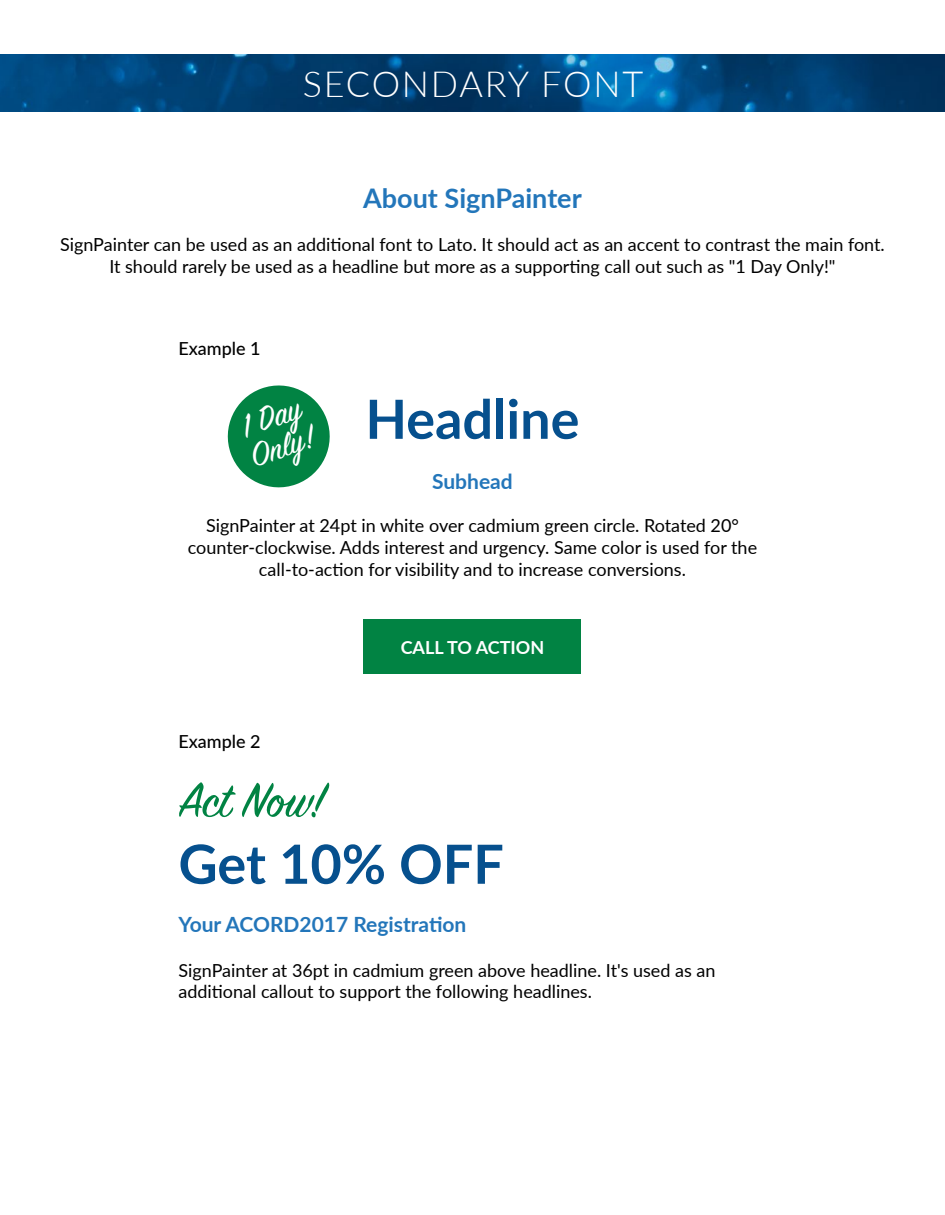
<style>
.page{position:relative;width:945px;height:1215px;background:#fff}
.page>*{position:absolute;margin:0;border:0;box-sizing:border-box;transform-origin:0 0}
.t1{font:700 54px "Lato";color:#06508e}
.t2{font:54px "Sign Painter House Script";color:#018343}
.t3{font:300 36px "Lato";letter-spacing:.05em;color:#fff}
.t4{font:36px/31.5px "Sign Painter House Script";color:#fff}
.t5{font:700 27px "Lato";color:#2376ba}
.t6{font:700 21px "Lato";color:#2376ba}
.t7{font:18px/21.6px "Lato";color:#000;text-align:center}
.t8{font:500 18px "Lato";color:#000}
.t9{font:700 18px "Lato";color:#fff}
</style>
<div class="page">
<svg style="left:227px;top:385px;width:103px;height:103px"></svg>
<img style="left:0;top:54px;width:945px;height:57px">
<div style="left:364px;top:620px;width:217px;height:54px;background:#018343"></div>
<h2 class="t3" style="left:303px;top:59px;width:342px">SECONDARY FONT</h2>
<h3 class="t5" style="left:363px;top:178px;width:220px">About SignPainter</h3>
<p class="t7" style="left:60px;top:233px;width:826px">SignPainter can be used as an additional font to Lato. It should act as an accent to contrast the main font.<br>It should rarely be used as a headline but more as a supporting call out such as "1 Day Only!"</p>
<p class="t8" style="left:178px;top:336px;width:84px">Example 1</p>
<h1 class="t1" style="left:365px;top:379px;width:216px">Headline</h1>
<p class="t6" style="left:432px;top:466px;width:82px">Subhead</p>
<p class="t7" style="left:188px;top:514px;width:571px">SignPainter at 24pt in white over cadmium green circle. Rotated 20° counter-clockwise. Adds interest and urgency. Same color is used for the call-to-action for visibility and to increase conversions.</p>
<h2 class="t4" style="left:236px;top:416px;width:68px;rotate:-20deg">1 Day<br>Only!</h2>
<p class="t8" style="left:178px;top:729px;width:84px">Example 2</p>
<p class="t9" style="left:401px;top:634px;width:145px">CALL TO ACTION</p>
<h1 class="t2" style="left:178px;top:767px;width:148px">Act Now!</h1>
<h1 class="t1" style="left:178px;top:824px;width:327px">Get 10% OFF</h1>
<p class="t6" style="left:178px;top:909px;width:289px">Your ACORD2017 Registration</p>
<p class="t7" style="left:178px;top:959px;width:538px;text-align:left">SignPainter at 36pt in cadmium green above headline. It's used as an additional callout to support the following headlines.</p>
</div>
